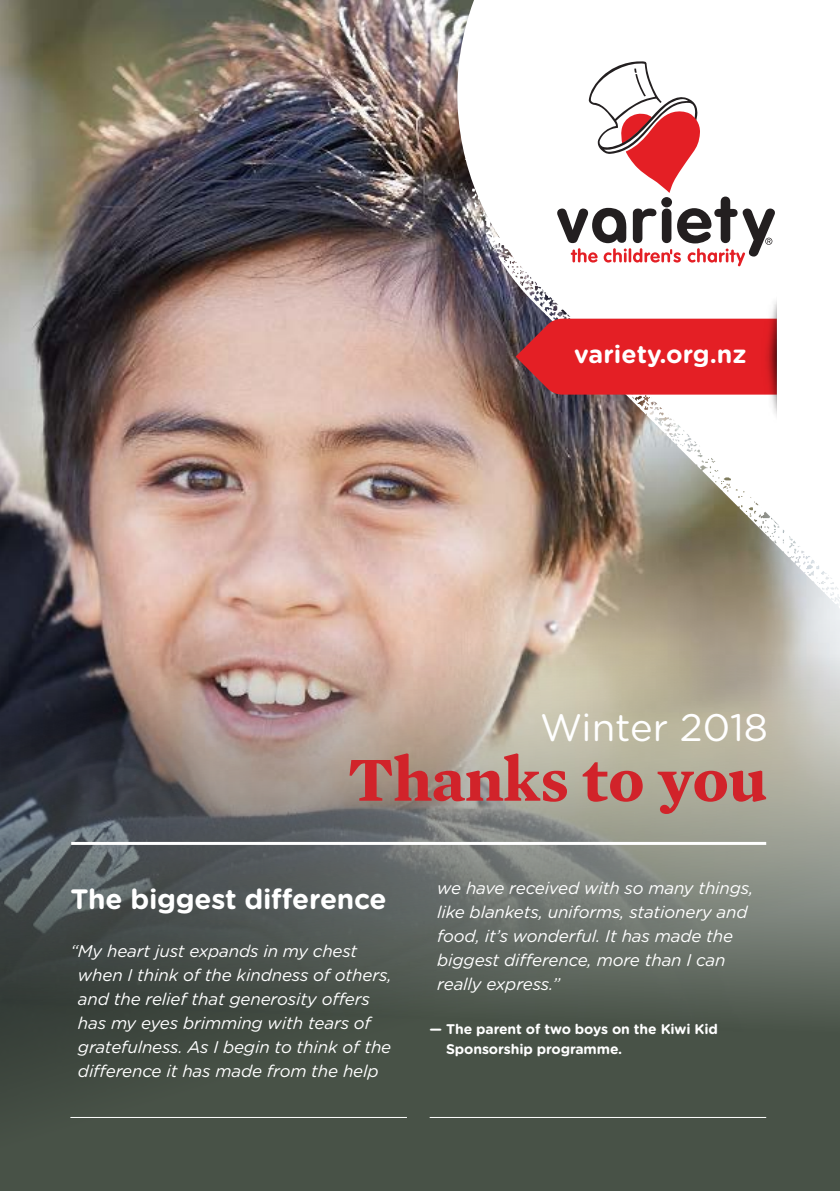
<style>
.page{position:relative;width:840px;height:1191px;background:#fff}
.page>*{position:absolute;margin:0;border:0;box-sizing:border-box;transform-origin:0 0}
.t1{font:700 64px "Mercury Text G1";color:#d1232a}
.t2{font:38.2px "Gotham Rounded";color:#fff}
.t3{font:700 28px "Gotham Rounded";letter-spacing:-.01em;color:#fff}
.t4{font:700 25px "Gotham Rounded";color:#fff}
.t5{font:italic 17px/24px "Gotham Rounded";letter-spacing:-.01em;color:#fff}
.t6{font:700 14px/20px "Gotham Rounded";letter-spacing:-.01em;color:#fff}
</style>
<div class="page">
<img style="left:0;top:0;width:432px;height:246px">
<img style="left:0;top:246px;width:839px;height:945px">
<img style="left:432px;top:0;width:407px;height:691px">
<img style="left:457px;top:0;width:382px;height:677px">
<svg style="left:557px;top:60px;width:217px;height:206px"></svg>
<svg style="left:515px;top:319px;width:233px;height:75px;background:#d62228"></svg>
<img style="left:748px;top:289px;width:28px;height:139px">
<hr style="left:71px;top:842px;width:694px;height:3px;background:#fff">
<hr style="left:70px;top:1117px;width:336px;height:1px;background:#fff">
<hr style="left:429px;top:1117px;width:336px;height:1px;background:#fff">
<p class="t4" style="left:573px;top:336px;width:174px">variety.org.nz</p>
<p class="t2" style="left:539px;top:701px;width:229px">Winter 2018</p>
<p class="t1" style="left:348px;top:739px;width:420px">Thanks to you</p>
<p class="t3" style="left:70px;top:878px;width:317px">The biggest difference</p>
<p class="t5" style="left:78px;top:938px;width:315px;text-indent:-8px">“My heart just expands in my chest when I think of the kindness of others, and the relief that generosity offers has my eyes brimming with tears of gratefulness. As I begin to think of the difference it has made from the help</p>
<p class="t5" style="left:437px;top:875px;width:317px">we have received with so many things, like blankets, uniforms, stationery and food, it’s wonderful. It has made the biggest difference, more than I can really express.”</p>
<p class="t6" style="left:446px;top:1018px;width:273px;text-indent:-16px">— The parent of two boys on the Kiwi Kid<br>Sponsorship programme.</p>
</div>
